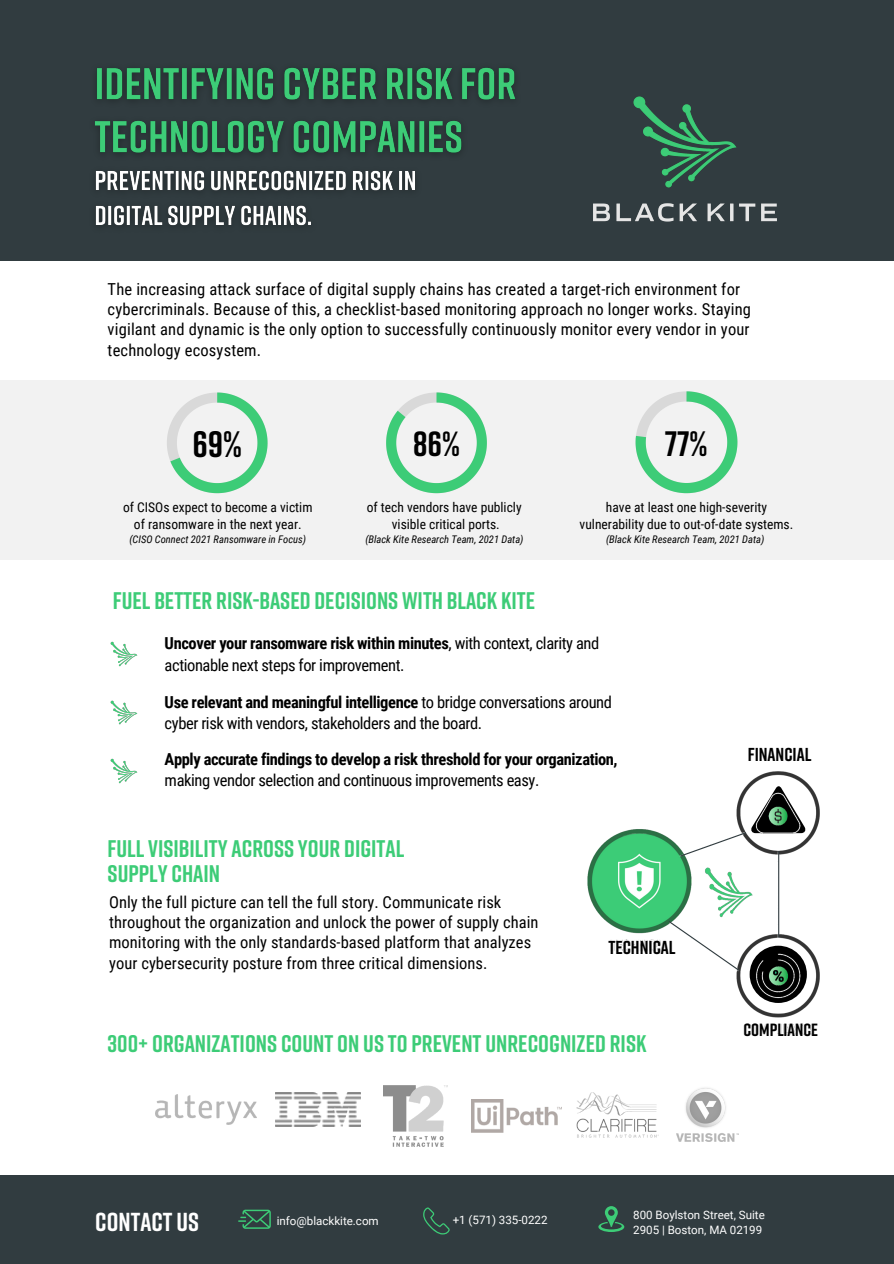
<style>
.page{position:relative;width:894px;height:1264px;background:#fff}
.page>*{position:absolute;margin:0;border:0;box-sizing:border-box;transform-origin:0 0}
.t1{font:700 36.75px "Rift";color:#000}
.t2{font:700 35.25px "Rift";color:#000}
.t3{font:700 34.95px "Rift";color:#000}
.t4{font:700 25.95px "Rift";color:#fff}
.t5{font:700 24px/24.8px "Rift";color:#3dcc77}
.t6{font:700 18.75px "Rift";color:#000}
.t7{font:700 17.7px "Rift";color:#000}
.t8{font:16.5px/20.2px "Roboto Condensed";letter-spacing:.005em;color:#000}
.t9{font:16.5px/21.5px "Roboto Condensed";letter-spacing:-.025em;color:#000}
.t10{font:700 16.5px/21.5px "Roboto Condensed";letter-spacing:-.025em;color:#000}
.t11{font:13.5px/16.6px "Roboto Condensed";color:#000;text-align:center}
.t12{font:11.55px/15.5px "Roboto";color:#fff}
.t13{font:italic 10.5px "Roboto Condensed";color:#000}
.s1{font-weight:700}
.s2{font-weight:400}
</style>
<div class="page">
<div style="left:0;top:0;width:893px;height:260px;background:#313c40"></div>
<div style="left:0;top:1175px;width:893px;height:88px;background:#313c40"></div>
<svg style="left:238px;top:1206px;width:387px;height:29px"></svg>
<img style="left:593px;top:96px;width:184px;height:126px">
<img style="left:110px;top:641px;width:28px;height:26px">
<img style="left:110px;top:700px;width:28px;height:25px">
<img style="left:110px;top:758px;width:28px;height:26px">
<img style="left:587px;top:771px;width:233px;height:265px">
<svg style="left:678px;top:786px;width:128px;height:71px"></svg>
<svg style="left:667px;top:920px;width:73px;height:51px"></svg>
<hr style="left:778px;top:851px;width:1px;height:86px;background:#313c40">
<div style="left:0;top:381px;width:893px;height:179px;background:#f2f2f2"></div>
<svg style="left:167px;top:392px;width:100px;height:101px"></svg>
<svg style="left:386px;top:392px;width:100px;height:101px"></svg>
<svg style="left:635px;top:391px;width:102px;height:102px"></svg>
<img style="left:156px;top:1094px;width:100px;height:30px">
<img style="left:276px;top:1092px;width:84px;height:34px">
<img style="left:383px;top:1085px;width:64px;height:60px">
<img style="left:471px;top:1099px;width:90px;height:33px">
<img style="left:576px;top:1092px;width:81px;height:45px">
<img style="left:676px;top:1088px;width:62px;height:53px">
<img style="left:95px;top:67px;width:420px;height:159px">
<p class="t8" style="left:108px;top:279px;width:644px">The increasing attack surface of digital supply chains has created a target-rich environment for cybercriminals. Because of this, a checklist-based monitoring approach no longer works. Staying vigilant and dynamic is the only option to successfully continuously monitor every vendor in your technology ecosystem.</p>
<p class="t1" style="left:192px;top:421px;width:51px">69%</p>
<p class="t3" style="left:413px;top:422px;width:48px">86%</p>
<p class="t2" style="left:665px;top:421px;width:44px">77%</p>
<p class="t11" style="left:123px;top:499px;width:191px">of CISOs expect to become a victim of ransomware in the next year.</p>
<p class="t13" style="left:129px;top:533px;width:178px">(CISO Connect 2021 Ransomware in Focus)</p>
<p class="t11" style="left:366px;top:499px;width:156px">of tech vendors have publicly</p>
<p class="t11" style="left:391px;top:515px;width:109px">visible critical ports.</p>
<p class="t13" style="left:365px;top:533px;width:160px">(Black Kite Research Team, 2021 Data)</p>
<p class="t11" style="left:579px;top:499px;width:215px">have at least one high-severity vulnerability due to out-of-date systems.</p>
<p class="t13" style="left:606px;top:533px;width:160px">(Black Kite Research Team, 2021 Data)</p>
<p class="t5" style="left:113px;top:587px;width:423px">FUEL BETTER RISK-BASED DECISIONS WITH BLACK KITE</p>
<p class="t9" style="left:165px;top:633px;width:436px"><span class="s1">Uncover your ransomware risk within minutes</span>, with context, clarity and actionable next steps for improvement.</p>
<p class="t9" style="left:165px;top:691px;width:448px"><span class="s1">Use relevant and meaningful intelligence</span> to bridge conversations around cyber risk with vendors, stakeholders and the board.</p>
<p class="t10" style="left:165px;top:748px;width:454px">Apply accurate findings to develop a risk threshold for your organization, <span class="s2">making vendor selection and continuous improvements easy.</span></p>
<p class="t5" style="left:108px;top:835px;width:298px">FULL VISIBILITY ACROSS YOUR DIGITAL<br>SUPPLY CHAIN</p>
<p class="t8" style="left:109px;top:891px;width:431px">Only the full picture can tell the full story. Communicate risk throughout the organization and unlock the power of supply chain monitoring with the only standards-based platform that analyzes your cybersecurity posture from three critical dimensions.</p>
<p class="t6" style="left:608px;top:935px;width:69px">TECHNICAL</p>
<p class="t5" style="left:108px;top:1030px;width:540px">300+ ORGANIZATIONS COUNT ON US TO PREVENT UNRECOGNIZED RISK</p>
<p class="t6" style="left:747px;top:742px;width:65px">FINANCIAL</p>
<p class="t7" style="left:743px;top:1018px;width:76px">COMPLIANCE</p>
<p class="t4" style="left:95px;top:1205px;width:105px">CONTACT US</p>
<p class="t12" style="left:276px;top:1213px;width:103px">info@blackkite.com</p>
<p class="t12" style="left:452px;top:1212px;width:96px">+1 (571) 335-0222</p>
<p class="t12" style="left:633px;top:1207px;width:133px">800 Boylston Street, Suite<br>2905 | Boston, MA 02199</p>
</div>
